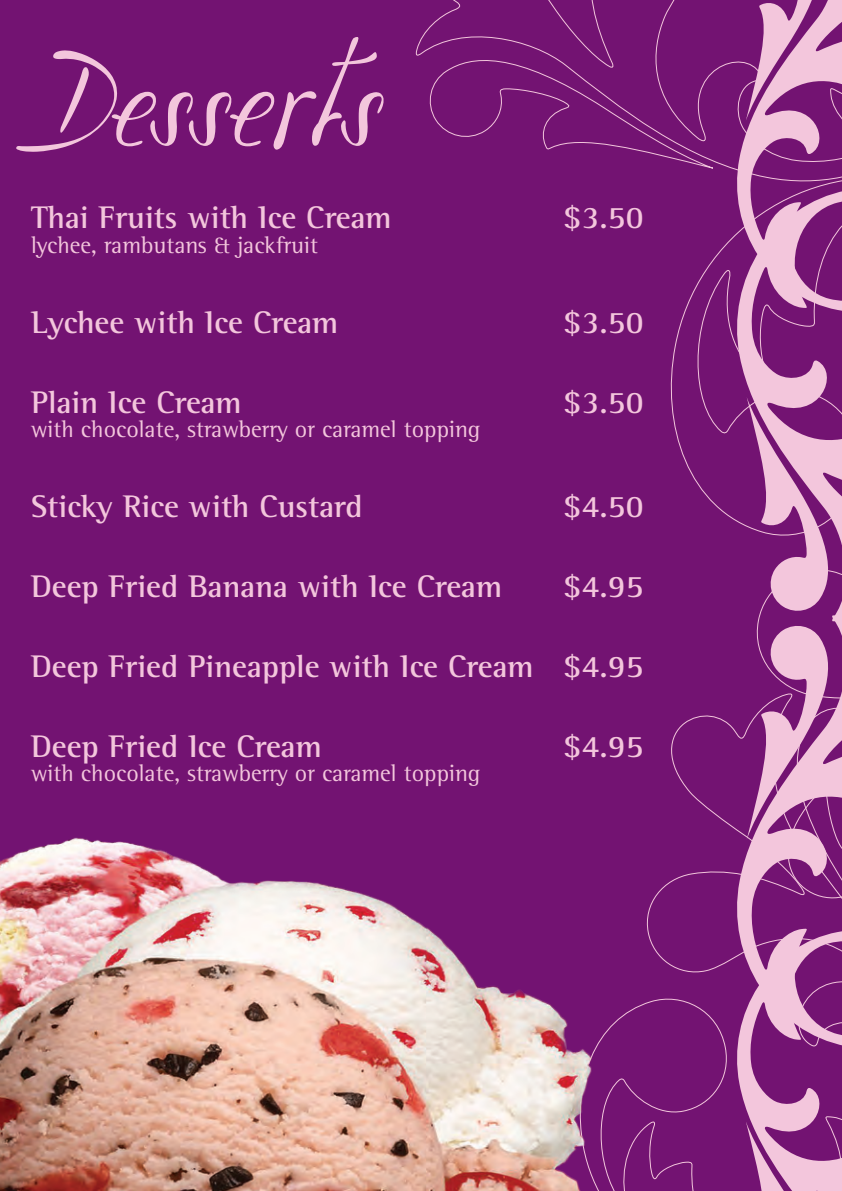
<style>
.page{position:relative;width:842px;height:1191px;background:#731372}
.page>*{position:absolute;margin:0;border:0;box-sizing:border-box;transform-origin:0 0}
.t1{font:164px "Havlova Austral";color:#f3c6dc}
.t2{font:700 32px "Rotis Semi Serif";color:#f3c6dc}
.t3{font:24px "Rotis Semi Serif";color:#f3c6dc}
</style>
<div class="page">
<svg style="left:726px;top:1058px;width:116px;height:133px"></svg>
<svg style="left:725px;top:1009px;width:117px;height:49px"></svg>
<svg style="left:670px;top:197px;width:172px;height:812px"></svg>
<svg style="left:415px;top:0;width:427px;height:197px"></svg>
<img style="left:0;top:818px;width:672px;height:373px">
<h1 class="t1" style="left:31px;top:20px;width:345px">Desserts</h1>
<p class="t2" style="left:31px;top:198px;width:362px">Thai Fruits with Ice Cream</p>
<p class="t2" style="left:563px;top:198px;width:82px">$3.50</p>
<p class="t3" style="left:31px;top:231px;width:288px">lychee, rambutans &amp; jackfruit</p>
<p class="t2" style="left:31px;top:303px;width:309px">Lychee with Ice Cream</p>
<p class="t2" style="left:563px;top:303px;width:82px">$3.50</p>
<p class="t2" style="left:31px;top:383px;width:212px">Plain Ice Cream</p>
<p class="t2" style="left:563px;top:383px;width:82px">$3.50</p>
<p class="t3" style="left:31px;top:415px;width:451px">with chocolate, strawberry or caramel topping</p>
<p class="t2" style="left:31px;top:487px;width:333px">Sticky Rice with Custard</p>
<p class="t2" style="left:563px;top:487px;width:82px">$4.50</p>
<p class="t2" style="left:31px;top:567px;width:472px">Deep Fried Banana with Ice Cream</p>
<p class="t2" style="left:563px;top:567px;width:82px">$4.95</p>
<p class="t2" style="left:31px;top:647px;width:614px">Deep Fried Pineapple with Ice Cream $4.95</p>
<p class="t2" style="left:31px;top:726px;width:292px">Deep Fried Ice Cream</p>
<p class="t2" style="left:563px;top:726px;width:82px">$4.95</p>
<p class="t3" style="left:31px;top:759px;width:451px">with chocolate, strawberry or caramel topping</p>
</div>
